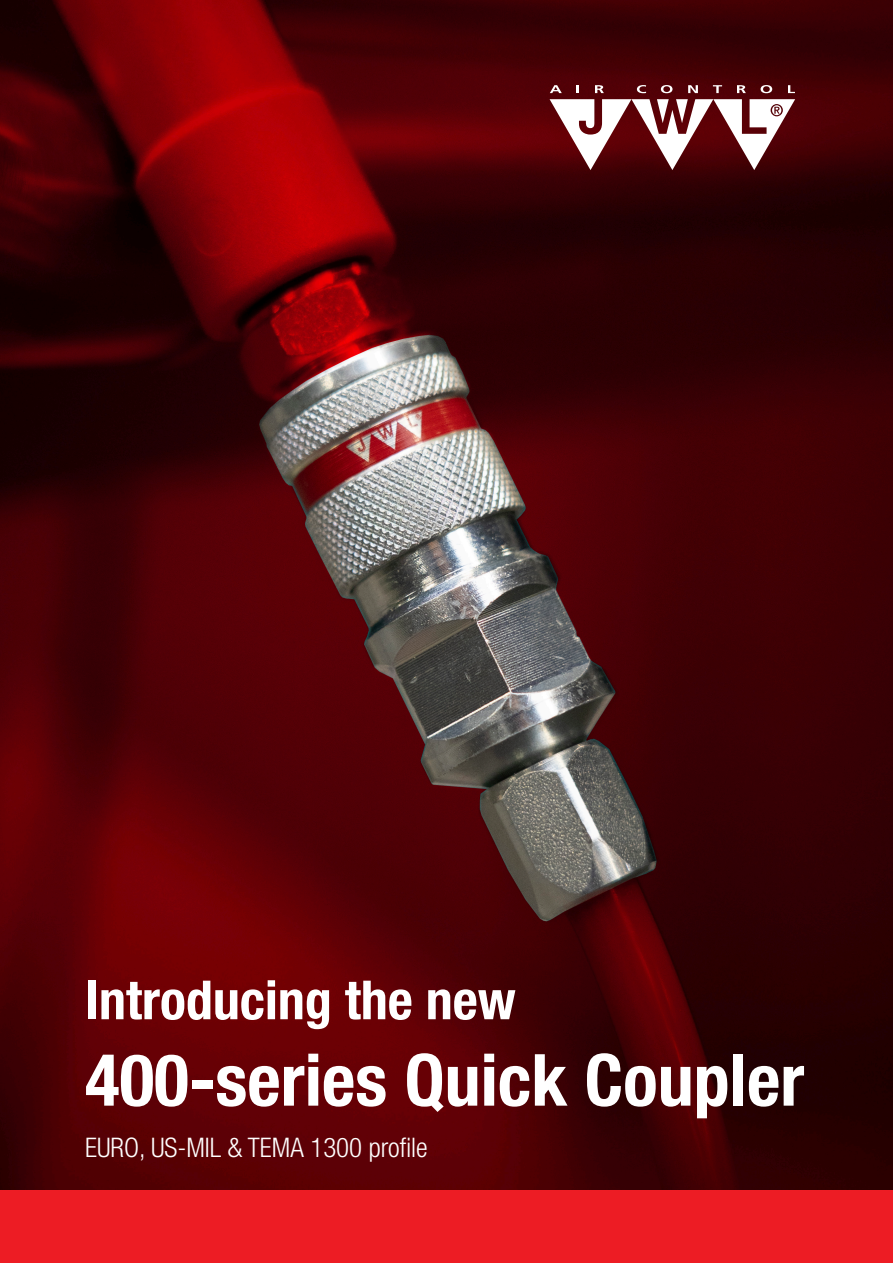
<style>
.page{position:relative;width:893px;height:1263px;background:#fff}
.page>*{position:absolute;margin:0;border:0;box-sizing:border-box;transform-origin:0 0}
.t1{font:700 condensed 72px "Helvetica Neue LT Std";color:#fff}
.t2{font:700 condensed 54px "Helvetica Neue LT Std";color:#fff}
.t3{font:300 condensed 27px "Helvetica Neue LT Std";color:#fff}
</style>
<div class="page">
<img style="left:0;top:0;width:893px;height:1191px">
<svg style="left:550px;top:99px;width:245px;height:71px"></svg>
<svg style="left:550px;top:85px;width:12px;height:8px"></svg>
<svg style="left:577px;top:85px;width:2px;height:8px"></svg>
<svg style="left:595px;top:85px;width:9px;height:8px"></svg>
<svg style="left:637px;top:85px;width:9px;height:8px"></svg>
<svg style="left:661px;top:85px;width:11px;height:8px"></svg>
<svg style="left:688px;top:85px;width:10px;height:8px"></svg>
<svg style="left:713px;top:85px;width:9px;height:8px"></svg>
<svg style="left:737px;top:85px;width:9px;height:8px"></svg>
<svg style="left:761px;top:85px;width:11px;height:8px"></svg>
<svg style="left:788px;top:85px;width:7px;height:8px"></svg>
<div style="left:0;top:1191px;width:893px;height:72px;background:#ed1c24"></div>
<p class="t2" style="left:85px;top:967px;width:432px">Introducing the new</p>
<p class="t1" style="left:85px;top:1036px;width:721px">400-series Quick Coupler</p>
<p class="t3" style="left:85px;top:1132px;width:344px">EURO, US-MIL &amp; TEMA 1300 profile</p>
</div>
